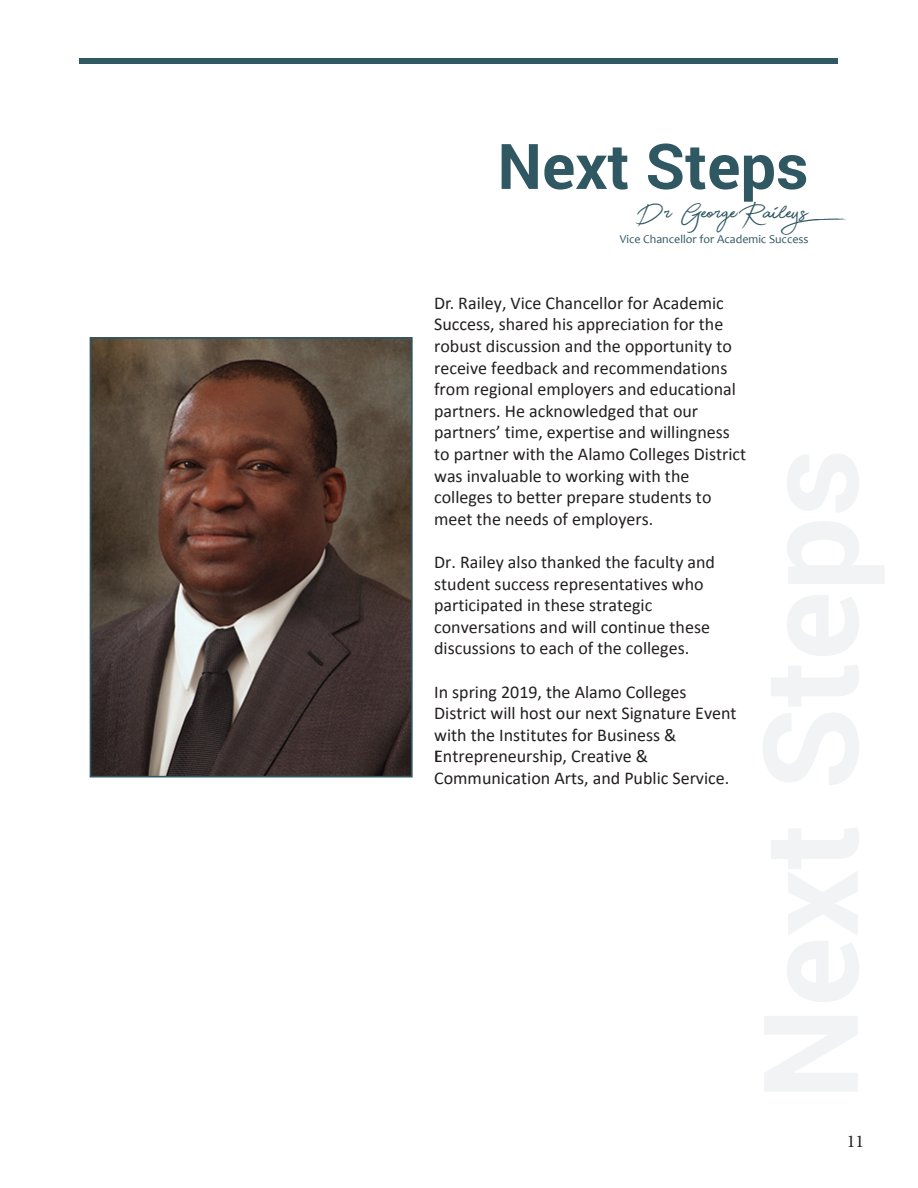
<style>
.page{position:relative;width:918px;height:1188px;background:#fff}
.page>*{position:absolute;margin:0;border:0;box-sizing:border-box;transform-origin:0 0}
.t1{font:700 63px "Roboto";color:#305862}
.t2{font:31.5px "Beauty";color:#305862}
.t3{font:18px/21.6px "Calibri";color:#231f20}
.t4{font:18px "Minion Pro";color:#231f20}
.t5{font:12px "Candara";color:#305862}
</style>
<div class="page">
<div style="left:80px;top:59px;width:758px;height:5px;background:#305862"></div>
<img style="left:93px;top:340px;width:317px;height:434px">
<div style="left:90px;top:337px;width:323px;height:440px;border:2px solid #305862"></div>
<p class="t1" style="left:497px;top:122px;width:313px">Next Steps</p>
<p class="t2" style="left:640px;top:200px;width:220px">Dr. George Raileys</p>
<p class="t5" style="left:620px;top:231px;width:190px">Vice Chancellor for Academic Success</p>
<p class="t3" style="left:434px;top:292px;width:314px">Dr. Railey, Vice Chancellor for Academic Success, shared his appreciation for the robust discussion and the opportunity to receive feedback and recommendations from regional employers and educational partners. He acknowledged that our partners’ time, expertise and willingness to partner with the Alamo Colleges District was invaluable to working with the colleges to better prepare students to meet the needs of employers.</p>
<p class="t3" style="left:434px;top:551px;width:282px">Dr. Railey also thanked the faculty and student success representatives who participated in these strategic conversations and will continue these discussions to each of the colleges.</p>
<p class="t3" style="left:434px;top:680px;width:304px">In spring 2019, the Alamo Colleges District will host our next Signature Event with the Institutes for Business &amp; Entrepreneurship, Creative &amp; Communication Arts, and Public Service.</p>
<p class="t3" style="left:434px;top:746px;width:6px">I</p>
<p class="t4" style="left:847px;top:1129px;width:19px">11</p>
</div>
